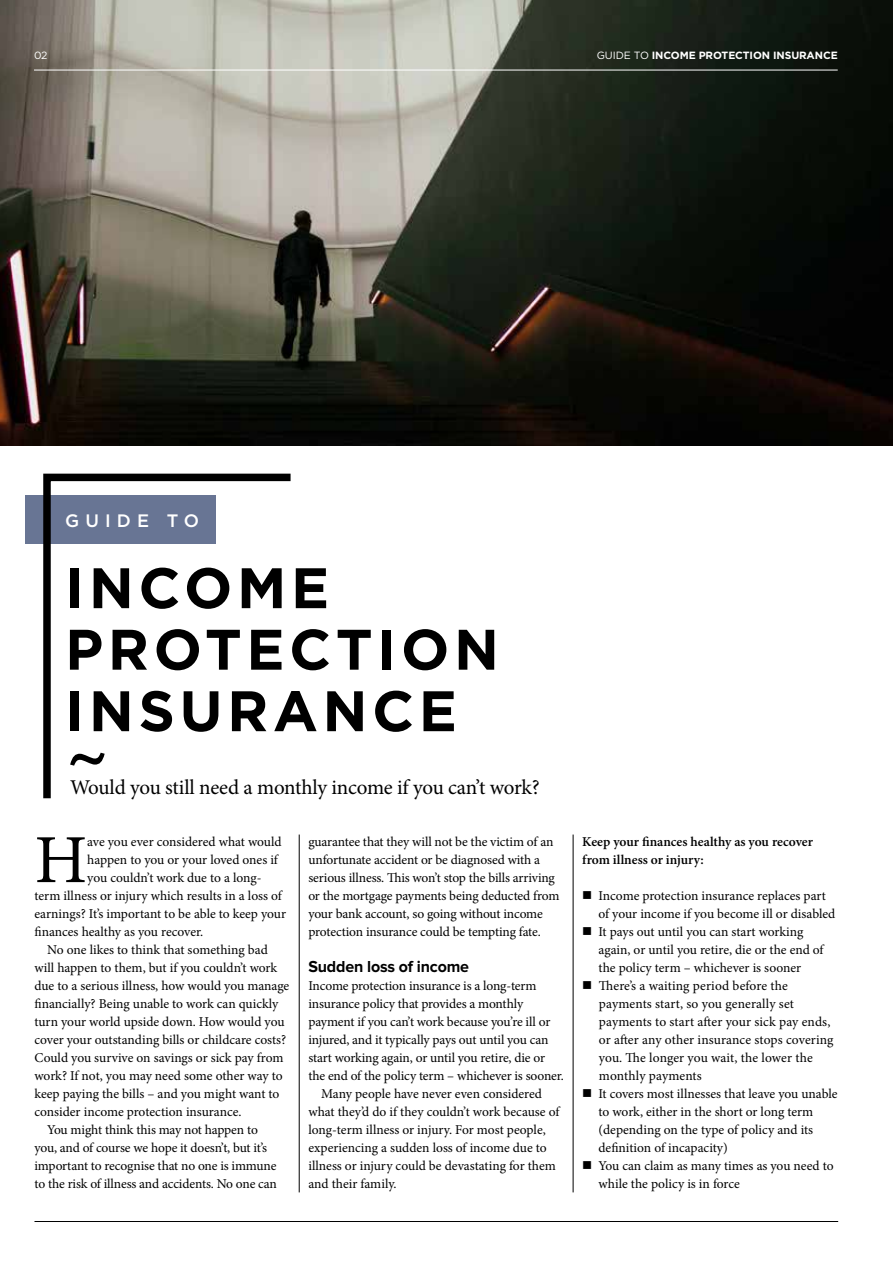
<style>
.page{position:relative;width:893px;height:1263px;background:#fff}
.page>*{position:absolute;margin:0;border:0;box-sizing:border-box;transform-origin:0 0}
.t1{font:68.85px "Minion Pro";color:#000}
.t2{font:700 57px/61.5px "Gotham HTF";letter-spacing:.08em;color:#000}
.t3{font:21px "Minion Pro";letter-spacing:-.015em;color:#000}
.t4{font:500 18px "Gotham HTF";letter-spacing:.34em;color:#fff}
.t5{font:700 16.5px "Proxima Nova";letter-spacing:-.01em;color:#000}
.t6{font:13.5px/18px "Minion Pro";letter-spacing:-.005em;color:#000}
.t7{font:600 13.5px/18px "Minion Pro";color:#000}
.t8{font:700 10.5px "Gotham HTF";letter-spacing:-.01em;color:#fff}
.t9{font:10.5px "Gotham HTF";color:#fff}
.s1{font-weight:400}
</style>
<div class="page">
<img style="left:0;top:0;width:893px;height:445px">
<hr style="left:34px;top:70px;width:804px;height:1px;background:#fff">
<div style="left:26px;top:495px;width:190px;height:48px;background:#687594"></div>
<svg style="left:39px;top:473px;width:252px;height:326px"></svg>
<svg style="left:70px;top:753px;width:35px;height:13px"></svg>
<hr style="left:34px;top:1221px;width:804px;height:1px;background:#000">
<hr style="left:573px;top:834px;width:1px;height:358px;background:#000">
<hr style="left:299px;top:834px;width:1px;height:358px;background:#000">
<p class="t9" style="left:34px;top:49px;width:15px">02</p>
<p class="t8" style="left:597px;top:49px;width:242px"><span class="s1">GUIDE TO</span> INCOME PROTECTION INSURANCE</p>
<h3 class="t4" style="left:65px;top:511px;width:136px">GUIDE TO</h3>
<h2 class="t2" style="left:65px;top:556px;width:435px">INCOME<br>PROTECTION<br>INSURANCE</h2>
<h3 class="t3" style="left:70px;top:774px;width:471px">Would you still need a monthly income if you can’t work?</h3>
<h1 class="t1" style="left:34px;top:814px;width:54px">H</h1>
<p class="t6" style="left:87px;top:833px;width:196px">ave you ever considered what would</p>
<p class="t6" style="left:308px;top:833px;width:253px">guarantee that they will not be the victim of an unfortunate accident or be diagnosed with a serious illness. This won’t stop the bills arriving or the mortgage payments being deducted from your bank account, so going without income protection insurance could be tempting fate.</p>
<p class="t5" style="left:308px;top:957px;width:162px">Sudden loss of income</p>
<p class="t6" style="left:308px;top:977px;width:230px">Income protection insurance is a long-term</p>
<p class="t6" style="left:308px;top:995px;width:216px">insurance policy that provides a monthly</p>
<p class="t6" style="left:308px;top:1013px;width:243px">payment if you can’t work because you’re ill or</p>
<p class="t6" style="left:308px;top:1031px;width:241px">injured, and it typically pays out until you can</p>
<p class="t6" style="left:308px;top:1049px;width:238px">start working again, or until you retire, die or</p>
<p class="t6" style="left:308px;top:1067px;width:257px">the end of the policy term – whichever is sooner.</p>
<p class="t6" style="left:321px;top:1085px;width:222px">Many people have never even considered</p>
<p class="t6" style="left:308px;top:1103px;width:253px">what they’d do if they couldn’t work because of</p>
<p class="t6" style="left:308px;top:1121px;width:239px">long-term illness or injury. For most people,</p>
<p class="t6" style="left:308px;top:1139px;width:240px">experiencing a sudden loss of income due to</p>
<p class="t6" style="left:308px;top:1157px;width:249px">illness or injury could be devastating for them</p>
<p class="t6" style="left:308px;top:1175px;width:90px">and their family.</p>
<p class="t6" style="left:87px;top:851px;width:192px">happen to you or your loved ones if</p>
<p class="t6" style="left:87px;top:869px;width:176px">you couldn’t work due to a long-</p>
<p class="t6" style="left:34px;top:887px;width:249px">term illness or injury which results in a loss of</p>
<p class="t6" style="left:34px;top:905px;width:253px">earnings? It’s important to be able to keep your</p>
<p class="t6" style="left:34px;top:923px;width:170px">finances healthy as you recover.</p>
<p class="t6" style="left:47px;top:941px;width:222px">No one likes to think that something bad</p>
<p class="t6" style="left:34px;top:959px;width:244px">will happen to them, but if you couldn’t work</p>
<p class="t6" style="left:34px;top:977px;width:256px">due to a serious illness, how would you manage</p>
<p class="t6" style="left:34px;top:995px;width:245px">financially? Being unable to work can quickly</p>
<p class="t6" style="left:34px;top:1013px;width:252px">turn your world upside down. How would you</p>
<p class="t6" style="left:34px;top:1031px;width:253px">cover your outstanding bills or childcare costs?</p>
<p class="t6" style="left:34px;top:1049px;width:251px">Could you survive on savings or sick pay from</p>
<p class="t6" style="left:34px;top:1067px;width:250px">work? If not, you may need some other way to</p>
<p class="t6" style="left:34px;top:1085px;width:246px">keep paying the bills – and you might want to</p>
<p class="t6" style="left:34px;top:1103px;width:209px">consider income protection insurance.</p>
<p class="t6" style="left:47px;top:1121px;width:212px">You might think this may not happen to</p>
<p class="t6" style="left:34px;top:1139px;width:234px">you, and of course we hope it doesn’t, but it’s</p>
<p class="t6" style="left:34px;top:1157px;width:244px">important to recognise that no one is immune</p>
<p class="t6" style="left:34px;top:1175px;width:244px">to the risk of illness and accidents. No one can</p>
<p class="t7" style="left:582px;top:833px;width:232px">Keep your finances healthy as you recover from illness or injury:</p>
<p class="t6" style="left:598px;top:887px;width:238px;text-indent:-16px">■ Income protection insurance replaces part of your income if you become ill or disabled</p>
<p class="t6" style="left:598px;top:923px;width:227px;text-indent:-16px">■ It pays out until you can start working again, or until you retire, die or the end of the policy term – whichever is sooner</p>
<p class="t6" style="left:599px;top:977px;width:236px;text-indent:-17px">■ There’s a waiting period before the payments start, so you generally set payments to start after your sick pay ends, or after any other insurance stops covering you. The longer you wait, the lower the monthly payments</p>
<p class="t6" style="left:598px;top:1085px;width:241px;text-indent:-16px">■ It covers most illnesses that leave you unable to work, either in the short or long term (depending on the type of policy and its definition of incapacity)</p>
<p class="t6" style="left:598px;top:1157px;width:237px;text-indent:-16px">■ You can claim as many times as you need to while the policy is in force</p>
</div>
